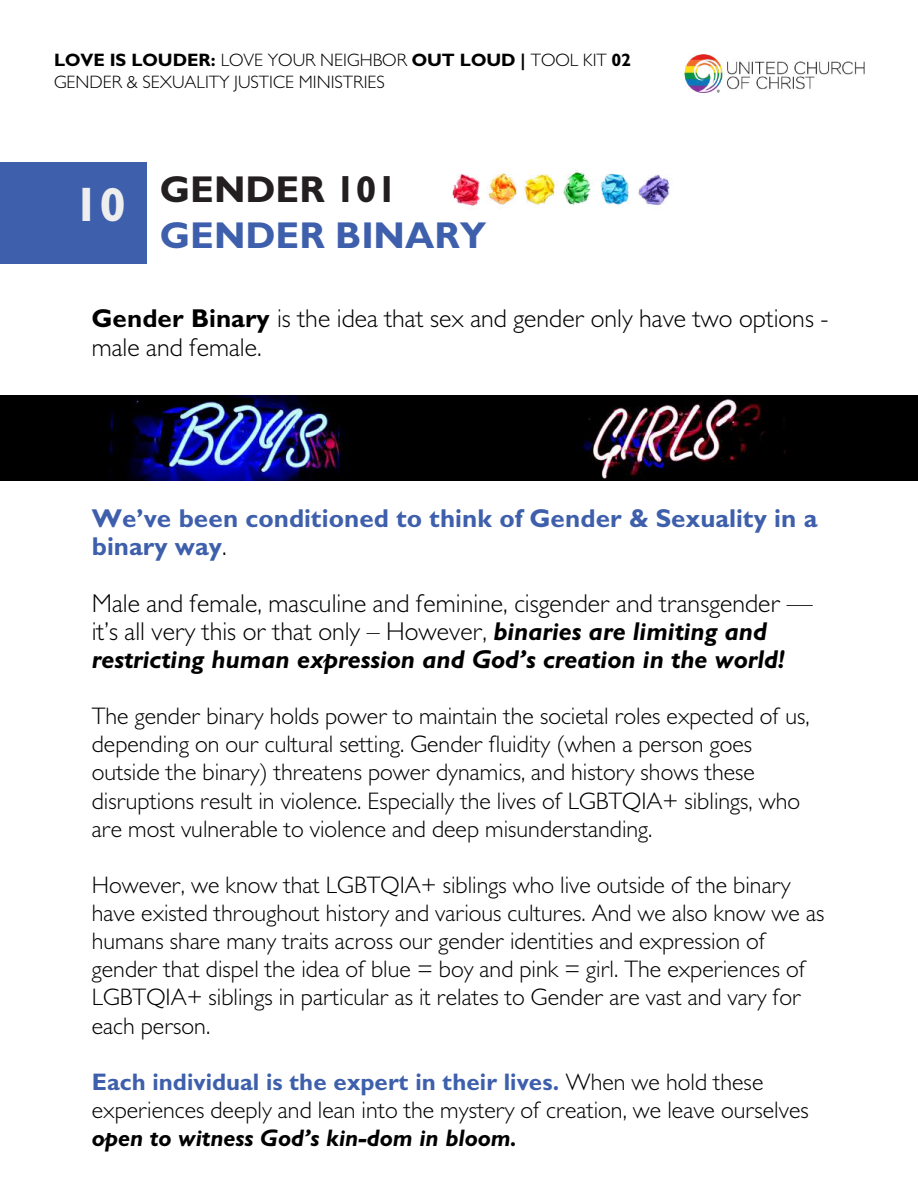
<style>
.page{position:relative;width:918px;height:1188px;background:#fff}
.page>*{position:absolute;margin:0;border:0;box-sizing:border-box;transform-origin:0 0}
.t1{font:700 37.5px/46.2px "Gill Sans MT Std";color:#3e5fab}
.t2{font:300 25.95px/28.2px "Gill Sans MT Std";color:#000}
.t3{font:700 25.95px/28.2px "Gill Sans MT Std";color:#3e5fab}
.t4{font:300 24px/28.2px "Gill Sans MT Std";color:#000}
.t5{font:italic 700 24px "Gill Sans MT Std";color:#000}
.t6{font:300 18px/21.3px "Gill Sans MT Std";color:#000}
.s1{font-weight:700}
.s2{font-size:48px;color:#eeeeef}
.s3{color:#231f20}
.s4{font-weight:300;color:#000}
.s5{font-weight:700;font-style:italic}
.s6{font-weight:700;color:#3e5fab}
</style>
<div class="page">
<img style="left:684px;top:54px;width:180px;height:38px">
<div style="left:0;top:162px;width:146px;height:102px;background:#3e5fab"></div>
<img style="left:452px;top:171px;width:218px;height:35px">
<img style="left:0;top:395px;width:918px;height:86px">
<p class="t6" style="left:54px;top:52px;width:579px"><span class="s1">LOVE IS LOUDER:</span> LOVE YOUR NEIGHBOR <span class="s1">OUT LOUD |</span> TOOL KIT <span class="s1">02<br></span>GENDER &amp; SEXUALITY JUSTICE MINISTRIES</p>
<h1 class="t1" style="left:160px;top:172px;width:328px;text-indent:-87px"><span class="s2">10</span> <span class="s3">GENDER 101<br></span>GENDER BINARY</h1>
<p class="t2" style="left:92px;top:309px;width:738px"><span class="s1">Gender Binary</span> is the idea that sex and gender only have two options - male and female.</p>
<p class="t3" style="left:92px;top:508px;width:727px">We’ve been conditioned to think of Gender &amp; Sexuality in a binary way<span class="s4">.</span></p>
<p class="t2" style="left:92px;top:593px;width:722px">Male and female, masculine and feminine, cisgender and transgender — it’s all very this or that only – However, <span class="s5">binaries are limiting and restricting human expression and God’s creation in the world!</span></p>
<p class="t4" style="left:92px;top:706px;width:720px">The gender binary holds power to maintain the societal roles expected of us, depending on our cultural setting. Gender fluidity (when a person goes outside the binary) threatens power dynamics, and history shows these disruptions result in violence. Especially the lives of LGBTQIA+ siblings, who are most vulnerable to violence and deep misunderstanding.</p>
<p class="t4" style="left:92px;top:875px;width:734px">However, we know that LGBTQIA+ siblings who live outside of the binary have existed throughout history and various cultures. And we also know we as humans share many traits across our gender identities and expression of gender that dispel the idea of blue = boy and pink = girl. The experiences of LGBTQIA+ siblings in particular as it relates to Gender are vast and vary for each person.</p>
<p class="t4" style="left:92px;top:1071px;width:718px"><span class="s6">Each individual is the expert in their lives.</span> When we hold these experiences deeply and lean into the mystery of creation, we leave ourselves</p>
<p class="t5" style="left:92px;top:1130px;width:427px">open to witness God’s kin-dom in bloom.</p>
</div>
